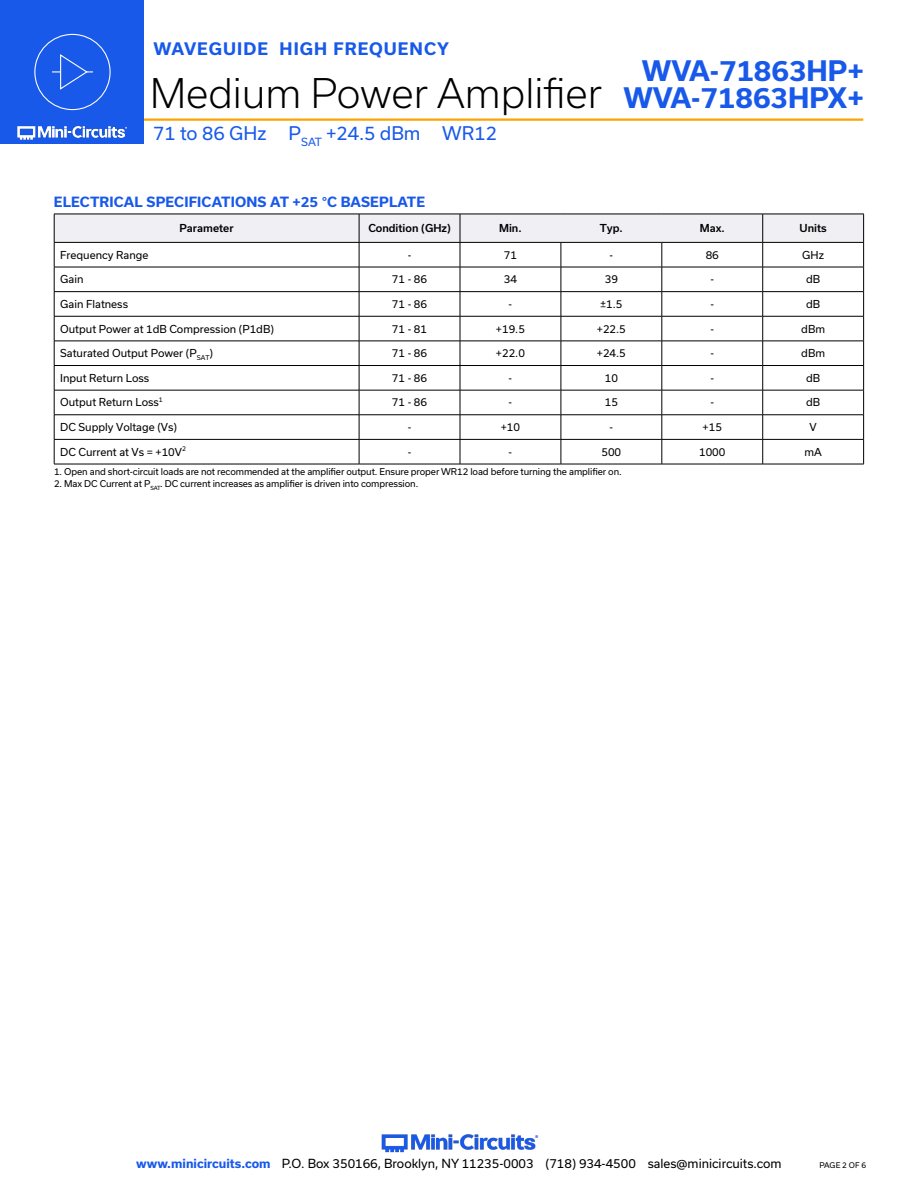
<style>
.page{position:relative;width:918px;height:1188px;background:#fff}
.page>*{position:absolute;margin:0;border:0;box-sizing:border-box;transform-origin:0 0}
.t1{font:300 39px "Usual";color:#000}
.t2{font:700 27px/27px "Usual";color:#1859ea;text-align:right}
.t3{font:18px "Usual";color:#1859ea}
.t4{font:700 16.5px "Usual";letter-spacing:.065em;color:#1859ea}
.Blue_Headers{font:700 13.5px "Usual";letter-spacing:.015em;color:#1859ea}
.t5{font:12px "Usual";color:#000}
.Table_Body_Left_Just{font:10.5px "Usual";color:#000}
.Table_Body_Center{font:10.5px "Usual";color:#000}
.Table_Header_Center{font:500 10.5px "Usual";color:#000}
.Notes{font:9px "Usual";letter-spacing:-.01em;color:#000}
.t6{font:7.5px "Usual";color:#000}
.s1{font-weight:700;color:#1859ea}
</style>
<div class="page">
<img style="left:381px;top:1134px;width:158px;height:19px">
<hr style="left:130px;top:118px;width:733px;height:3px;background:#ffa300">
<div style="left:0;top:0;width:144px;height:144px;background:#1859ea"></div>
<img style="left:17px;top:120px;width:128px;height:20px">
<div style="left:34px;top:34px;width:77px;height:76px;border:1px solid #fff;border-radius:50%"></div>
<svg style="left:52px;top:54px;width:41px;height:36px"></svg>
<hr style="left:54px;top:464px;width:305px;height:1px;background:#000">
<hr style="left:359px;top:464px;width:101px;height:1px;background:#000">
<hr style="left:460px;top:464px;width:101px;height:1px;background:#000">
<hr style="left:561px;top:464px;width:101px;height:1px;background:#000">
<hr style="left:662px;top:464px;width:101px;height:1px;background:#000">
<hr style="left:763px;top:464px;width:101px;height:1px;background:#000">
<svg style="left:54px;top:214px;width:810px;height:250px"></svg>
<hr style="left:359px;top:267px;width:101px;height:1px;background:#000">
<hr style="left:460px;top:267px;width:101px;height:1px;background:#000">
<hr style="left:561px;top:267px;width:101px;height:1px;background:#000">
<hr style="left:662px;top:267px;width:101px;height:1px;background:#000">
<hr style="left:763px;top:267px;width:101px;height:1px;background:#000">
<hr style="left:54px;top:291px;width:305px;height:1px;background:#000">
<hr style="left:359px;top:291px;width:101px;height:1px;background:#000">
<hr style="left:460px;top:291px;width:101px;height:1px;background:#000">
<hr style="left:561px;top:291px;width:101px;height:1px;background:#000">
<hr style="left:662px;top:291px;width:101px;height:1px;background:#000">
<hr style="left:359px;top:341px;width:101px;height:1px;background:#000">
<hr style="left:460px;top:341px;width:101px;height:1px;background:#000">
<hr style="left:561px;top:341px;width:101px;height:1px;background:#000">
<hr style="left:662px;top:341px;width:101px;height:1px;background:#000">
<h3 class="t4" style="left:153px;top:39px;width:297px">WAVEGUIDE HIGH FREQUENCY</h3>
<h1 class="t1" style="left:150px;top:71px;width:454px">Medium Power Amplifier</h1>
<h3 class="t3" style="left:153px;top:123px;width:345px">71 to 86 GHz P<sub>SAT</sub> +24.5 dBm WR12</h3>
<p class="Blue_Headers" style="left:54px;top:194px;width:373px">ELECTRICAL SPECIFICATIONS AT +25 °C BASEPLATE</p>
<h2 class="t2" style="left:623px;top:57px;width:242px">WVA-71863HP+<br>WVA-71863HPX+</h2>
<p class="Table_Header_Center" style="left:180px;top:222px;width:56px">Parameter</p>
<p class="Table_Header_Center" style="left:368px;top:222px;width:84px">Condition (GHz)</p>
<p class="Table_Header_Center" style="left:499px;top:222px;width:24px">Min.</p>
<p class="Table_Header_Center" style="left:600px;top:222px;width:25px">Typ.</p>
<p class="Table_Header_Center" style="left:700px;top:222px;width:26px">Max.</p>
<p class="Table_Header_Center" style="left:800px;top:222px;width:29px">Units</p>
<p class="Table_Body_Left_Just" style="left:60px;top:249px;width:90px">Frequency Range</p>
<p class="Table_Body_Center" style="left:408px;top:249px;width:5px">-</p>
<p class="Table_Body_Center" style="left:504px;top:249px;width:15px">71</p>
<p class="Table_Body_Center" style="left:610px;top:249px;width:5px">-</p>
<p class="Table_Body_Center" style="left:706px;top:249px;width:15px">86</p>
<p class="Table_Body_Center" style="left:802px;top:249px;width:23px">GHz</p>
<p class="Table_Body_Left_Just" style="left:60px;top:273px;width:25px">Gain</p>
<p class="Table_Body_Center" style="left:392px;top:273px;width:37px">71 - 86</p>
<p class="Table_Body_Center" style="left:504px;top:273px;width:15px">34</p>
<p class="Table_Body_Center" style="left:605px;top:273px;width:15px">39</p>
<p class="Table_Body_Center" style="left:710px;top:273px;width:5px">-</p>
<p class="Table_Body_Center" style="left:806px;top:273px;width:16px">dB</p>
<p class="Table_Body_Left_Just" style="left:60px;top:298px;width:69px">Gain Flatness</p>
<p class="Table_Body_Center" style="left:392px;top:298px;width:37px">71 - 86</p>
<p class="Table_Body_Center" style="left:509px;top:298px;width:5px">-</p>
<p class="Table_Body_Center" style="left:600px;top:298px;width:24px">±1.5</p>
<p class="Table_Body_Center" style="left:710px;top:298px;width:5px">-</p>
<p class="Table_Body_Center" style="left:806px;top:298px;width:16px">dB</p>
<p class="Table_Body_Left_Just" style="left:60px;top:323px;width:215px">Output Power at 1dB Compression (P1dB)</p>
<p class="Table_Body_Center" style="left:392px;top:323px;width:37px">71 - 81</p>
<p class="Table_Body_Center" style="left:496px;top:323px;width:30px">+19.5</p>
<p class="Table_Body_Center" style="left:597px;top:323px;width:30px">+22.5</p>
<p class="Table_Body_Center" style="left:710px;top:323px;width:5px">-</p>
<p class="Table_Body_Center" style="left:801px;top:323px;width:25px">dBm</p>
<p class="Table_Body_Left_Just" style="left:60px;top:347px;width:154px">Saturated Output Power (P<sub>SAT</sub>)</p>
<p class="Table_Body_Center" style="left:392px;top:347px;width:37px">71 - 86</p>
<p class="Table_Body_Center" style="left:496px;top:347px;width:30px">+22.0</p>
<p class="Table_Body_Center" style="left:597px;top:347px;width:30px">+24.5</p>
<p class="Table_Body_Center" style="left:710px;top:347px;width:5px">-</p>
<p class="Table_Body_Center" style="left:801px;top:347px;width:25px">dBm</p>
<p class="Table_Body_Left_Just" style="left:60px;top:372px;width:91px">Input Return Loss</p>
<p class="Table_Body_Center" style="left:392px;top:372px;width:37px">71 - 86</p>
<p class="Table_Body_Center" style="left:509px;top:372px;width:5px">-</p>
<p class="Table_Body_Center" style="left:605px;top:372px;width:15px">10</p>
<p class="Table_Body_Center" style="left:710px;top:372px;width:5px">-</p>
<p class="Table_Body_Center" style="left:806px;top:372px;width:16px">dB</p>
<p class="Table_Body_Left_Just" style="left:60px;top:396px;width:104px">Output Return Loss<sup>1</sup></p>
<p class="Table_Body_Center" style="left:392px;top:396px;width:37px">71 - 86</p>
<p class="Table_Body_Center" style="left:509px;top:396px;width:5px">-</p>
<p class="Table_Body_Center" style="left:605px;top:396px;width:15px">15</p>
<p class="Table_Body_Center" style="left:710px;top:396px;width:5px">-</p>
<p class="Table_Body_Center" style="left:806px;top:396px;width:16px">dB</p>
<p class="Table_Body_Left_Just" style="left:60px;top:421px;width:118px">DC Supply Voltage (Vs)</p>
<p class="Table_Body_Center" style="left:408px;top:421px;width:5px">-</p>
<p class="Table_Body_Center" style="left:501px;top:421px;width:21px">+10</p>
<p class="Table_Body_Center" style="left:610px;top:421px;width:5px">-</p>
<p class="Table_Body_Center" style="left:703px;top:421px;width:21px">+15</p>
<p class="Table_Body_Center" style="left:810px;top:421px;width:9px">V</p>
<p class="Table_Body_Left_Just" style="left:60px;top:446px;width:127px">DC Current at Vs = +10V<sup>2</sup></p>
<p class="Table_Body_Center" style="left:408px;top:446px;width:5px">-</p>
<p class="Table_Body_Center" style="left:509px;top:446px;width:5px">-</p>
<p class="Table_Body_Center" style="left:601px;top:446px;width:21px">500</p>
<p class="Table_Body_Center" style="left:699px;top:446px;width:28px">1000</p>
<p class="Table_Body_Center" style="left:804px;top:446px;width:19px">mA</p>
<p class="Notes" style="left:54px;top:466px;width:569px">1. Open and short-circuit loads are not recommended at the amplifier output. Ensure proper WR12 load before turning the amplifier on.</p>
<p class="Notes" style="left:54px;top:478px;width:366px">2. Max DC Current at P<sub>SAT</sub>. DC current increases as amplifier is driven into compression.</p>
<h3 class="t5" style="left:136px;top:1157px;width:647px"><span class="s1">www.minicircuits.com</span> P.O. Box 350166, Brooklyn, NY 11235-0003 (718) 934-4500 sales@minicircuits.com</h3>
<p class="t6" style="left:819px;top:1161px;width:48px">PAGE 2 OF 6</p>
</div>
